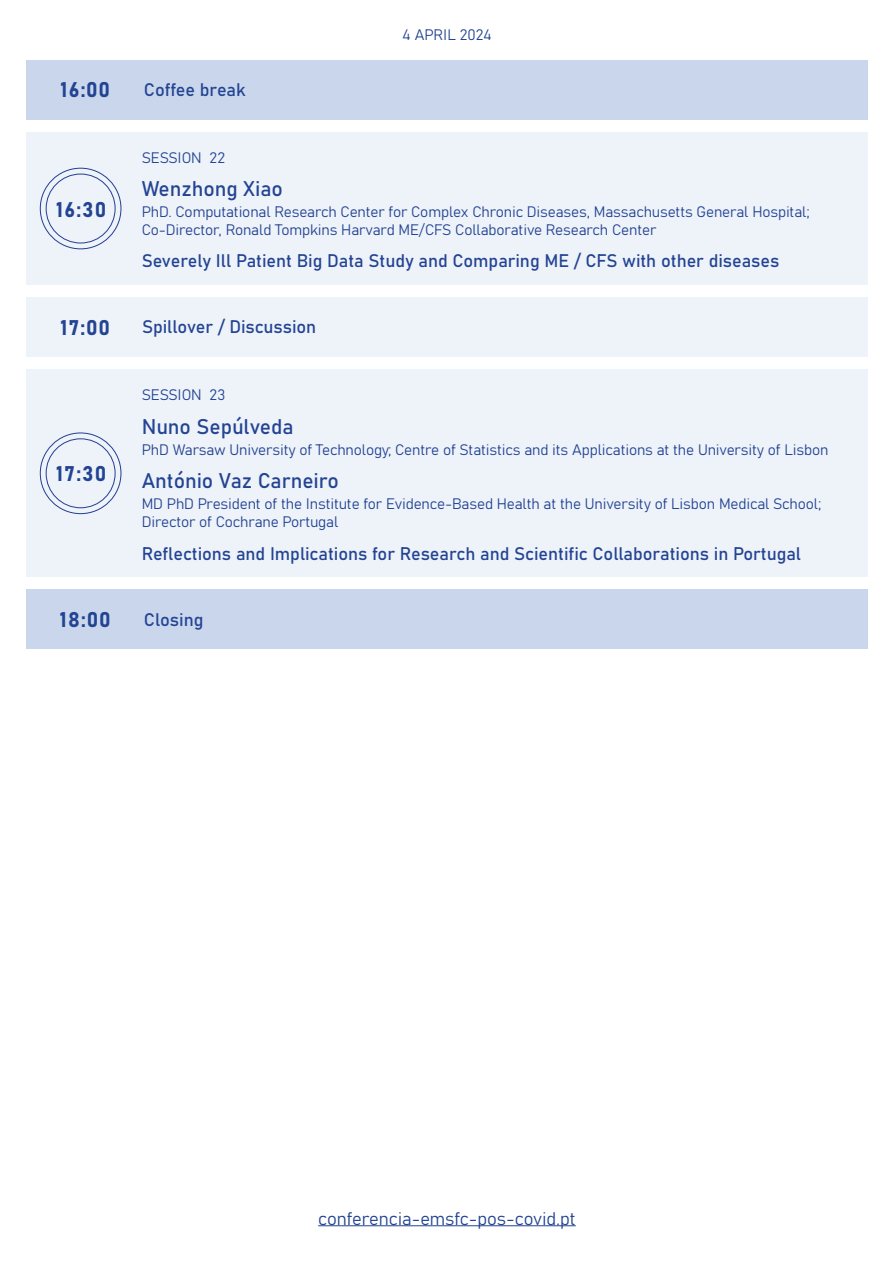
<style>
.page{position:relative;width:893px;height:1263px;background:#fff}
.page>*{position:absolute;margin:0;border:0;box-sizing:border-box;transform-origin:0 0}
.t1{font:21px "Bahnschrift";letter-spacing:-.005em;color:#234493}
.t2{font:18px "Bahnschrift";letter-spacing:-.005em;color:#234493}
.t3{font:15px/18px "Bahnschrift";letter-spacing:-.01em;color:#234493}
</style>
<div class="page">
<div style="left:26px;top:60px;width:841px;height:59px;background:#c9d6ec"></div>
<div style="left:26px;top:132px;width:841px;height:153px;background:#eef2f9"></div>
<div style="left:40px;top:168px;width:81px;height:81px;border:1px solid #223e92;border-radius:50%"></div>
<div style="left:46px;top:174px;width:69px;height:69px;border:1px solid #223e92;border-radius:50%"></div>
<div style="left:26px;top:369px;width:841px;height:208px;background:#eef2f9"></div>
<div style="left:40px;top:433px;width:81px;height:81px;border:1px solid #223e92;border-radius:50%"></div>
<div style="left:46px;top:438px;width:69px;height:70px;border:1px solid #223e92;border-radius:50%"></div>
<div style="left:26px;top:298px;width:841px;height:59px;background:#eef2f9"></div>
<div style="left:26px;top:589px;width:841px;height:60px;background:#c9d6ec"></div>
<hr style="left:318px;top:1225px;width:258px;height:1px;background:#234493">
<h1 class="t1" style="left:60px;top:74px;width:51px">16:00</h1>
<p class="t2" style="left:144px;top:76px;width:103px">Coffee break</p>
<p class="t3" style="left:142px;top:148px;width:85px">SESSION 22</p>
<p class="t3" style="left:402px;top:25px;width:91px">4 APRIL 2024</p>
<h1 class="t1" style="left:142px;top:173px;width:143px">Wenzhong Xiao</h1>
<h1 class="t1" style="left:56px;top:193px;width:52px">16:30</h1>
<p class="t3" style="left:142px;top:202px;width:670px">PhD. Computational Research Center for Complex Chronic Diseases, Massachusetts General Hospital;<br>Co-Director, Ronald Tompkins Harvard ME/CFS Collaborative Research Center</p>
<p class="t2" style="left:142px;top:247px;width:639px">Severely Ill Patient Big Data Study and Comparing ME / CFS with other diseases</p>
<h1 class="t1" style="left:61px;top:312px;width:51px">17:00</h1>
<p class="t2" style="left:142px;top:313px;width:176px">Spillover / Discussion</p>
<p class="t3" style="left:142px;top:385px;width:85px">SESSION 23</p>
<h1 class="t1" style="left:142px;top:410px;width:153px">Nuno Sepúlveda</h1>
<h1 class="t1" style="left:56px;top:458px;width:52px">17:30</h1>
<p class="t3" style="left:142px;top:439px;width:688px">PhD Warsaw University of Technology; Centre of Statistics and its Applications at the University of Lisbon</p>
<h1 class="t1" style="left:142px;top:464px;width:199px">António Vaz Carneiro</h1>
<p class="t3" style="left:142px;top:493px;width:681px">MD PhD President of the Institute for Evidence-Based Health at the University of Lisbon Medical School;<br>Director of Cochrane Portugal</p>
<p class="t2" style="left:142px;top:540px;width:661px">Reflections and Implications for Research and Scientific Collaborations in Portugal</p>
<h1 class="t1" style="left:60px;top:603px;width:52px">18:00</h1>
<p class="t2" style="left:144px;top:606px;width:61px">Closing</p>
<p class="t2" style="left:318px;top:1205px;width:259px">conferencia-emsfc-pos-covid.pt</p>
</div>
